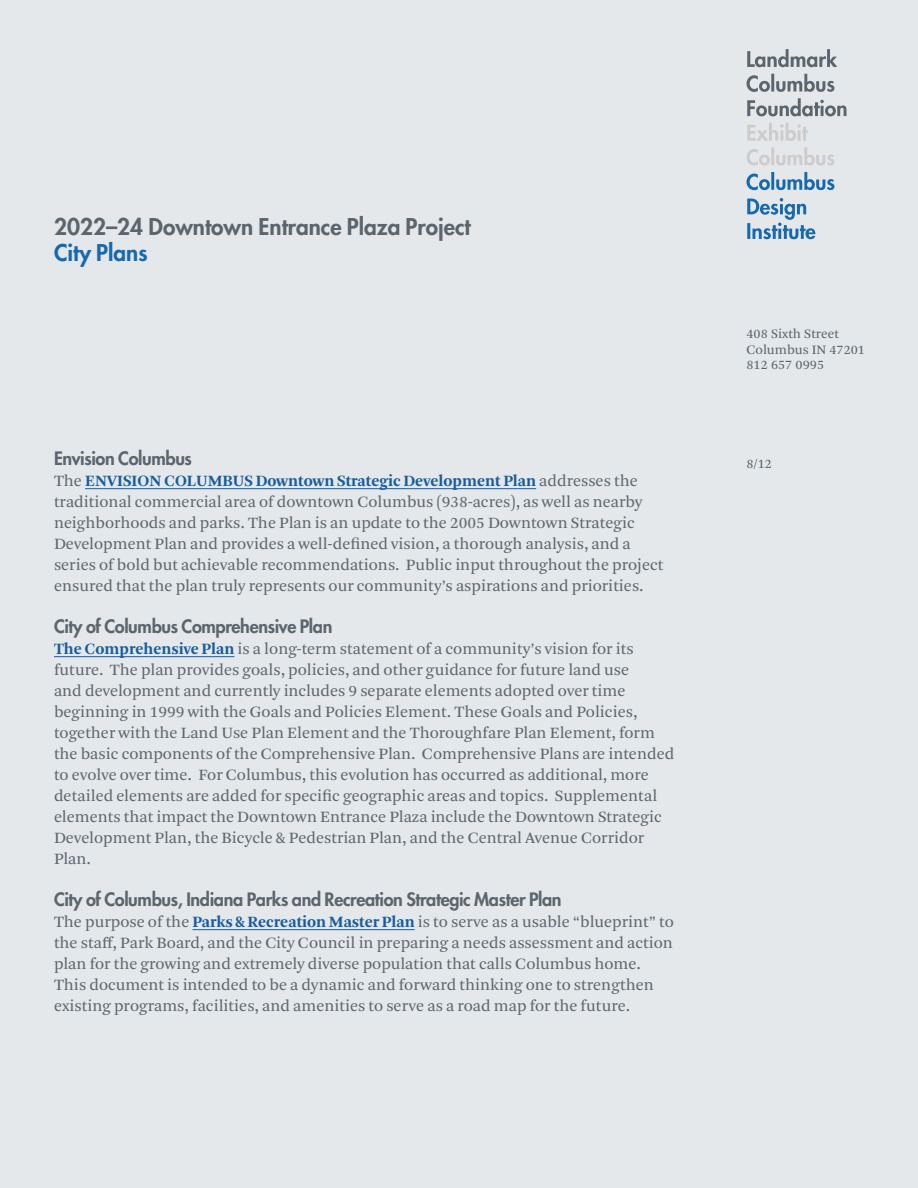
<style>
.page{position:relative;width:918px;height:1188px;background:#e5e8ea}
.page>*{position:absolute;margin:0;border:0;box-sizing:border-box;transform-origin:0 0}
.t1{font:800 22.5px "Futura Std";color:#5b656e}
.t2{font:800 22.5px "Futura Std";color:#1769ae}
.t3{font:800 18px "Futura Std";letter-spacing:-.02em;color:#5b656e}
.t4{font:16.5px/21px "Arnhem Pro Blond";color:#5d6771}
.t5{font:700 16.5px "Arnhem";color:#175d9e}
.t6{font:13.5px/15.8px "Arnhem Pro Blond";color:#5b656e}
.s1{font-family:"Arnhem Pro Blond";font-weight:400;color:#5d6771}
.s2{font-family:"Arnhem";font-weight:700;color:#175d9e}
</style>
<div class="page">
<svg style="left:747px;top:198px;width:68px;height:41px"></svg>
<svg style="left:746px;top:172px;width:88px;height:18px"></svg>
<svg style="left:746px;top:147px;width:88px;height:19px"></svg>
<svg style="left:747px;top:123px;width:61px;height:18px"></svg>
<svg style="left:747px;top:98px;width:100px;height:18px"></svg>
<svg style="left:746px;top:74px;width:88px;height:18px"></svg>
<svg style="left:747px;top:49px;width:90px;height:18px"></svg>
<hr style="left:85px;top:488px;width:451px;height:1px;background:#175d9e">
<hr style="left:54px;top:656px;width:180px;height:1px;background:#175d9e">
<hr style="left:193px;top:929px;width:222px;height:1px;background:#175d9e">
<h1 class="t1" style="left:54px;top:212px;width:418px">2022–24 Downtown Entrance Plaza Project</h1>
<h1 class="t2" style="left:54px;top:238px;width:95px">City Plans</h1>
<p class="t6" style="left:746px;top:326px;width:120px">408 Sixth Street<br>Columbus IN 47201<br>812 657 0995</p>
<p class="t3" style="left:54px;top:447px;width:139px">Envision Columbus</p>
<p class="t6" style="left:746px;top:456px;width:27px">8/12</p>
<p class="t5" style="left:54px;top:472px;width:585px"><span class="s1">The</span> ENVISION COLUMBUS Downtown Strategic Development Plan <span class="s1">addresses the</span></p>
<p class="t4" style="left:54px;top:492px;width:611px">traditional commercial area of downtown Columbus (938-acres), as well as nearby neighborhoods and parks. The Plan is an update to the 2005 Downtown Strategic Development Plan and provides a well-defined vision, a thorough analysis, and a series of bold but achievable recommendations. Public input throughout the project ensured that the plan truly represents our community’s aspirations and priorities.</p>
<p class="t3" style="left:54px;top:615px;width:280px">City of Columbus Comprehensive Plan</p>
<p class="t4" style="left:54px;top:639px;width:622px"><span class="s2">The Comprehensive Plan</span> is a long-term statement of a community’s vision for its future. The plan provides goals, policies, and other guidance for future land use<br>and development and currently includes 9 separate elements adopted over time beginning in 1999 with the Goals and Policies Element. These Goals and Policies, together with the Land Use Plan Element and the Thoroughfare Plan Element, form the basic components of the Comprehensive Plan. Comprehensive Plans are intended to evolve over time. For Columbus, this evolution has occurred as additional, more detailed elements are added for specific geographic areas and topics. Supplemental elements that impact the Downtown Entrance Plaza include the Downtown Strategic Development Plan, the Bicycle &amp; Pedestrian Plan, and the Central Avenue Corridor Plan.</p>
<p class="t3" style="left:54px;top:888px;width:509px">City of Columbus, Indiana Parks and Recreation Strategic Master Plan</p>
<p class="t4" style="left:54px;top:912px;width:621px">The purpose of the <span class="s2">Parks &amp; Recreation Master Plan</span> is to serve as a usable “blueprint” to the staff, Park Board, and the City Council in preparing a needs assessment and action plan for the growing and extremely diverse population that calls Columbus home.<br>This document is intended to be a dynamic and forward thinking one to strengthen existing programs, facilities, and amenities to serve as a road map for the future.</p>
</div>
